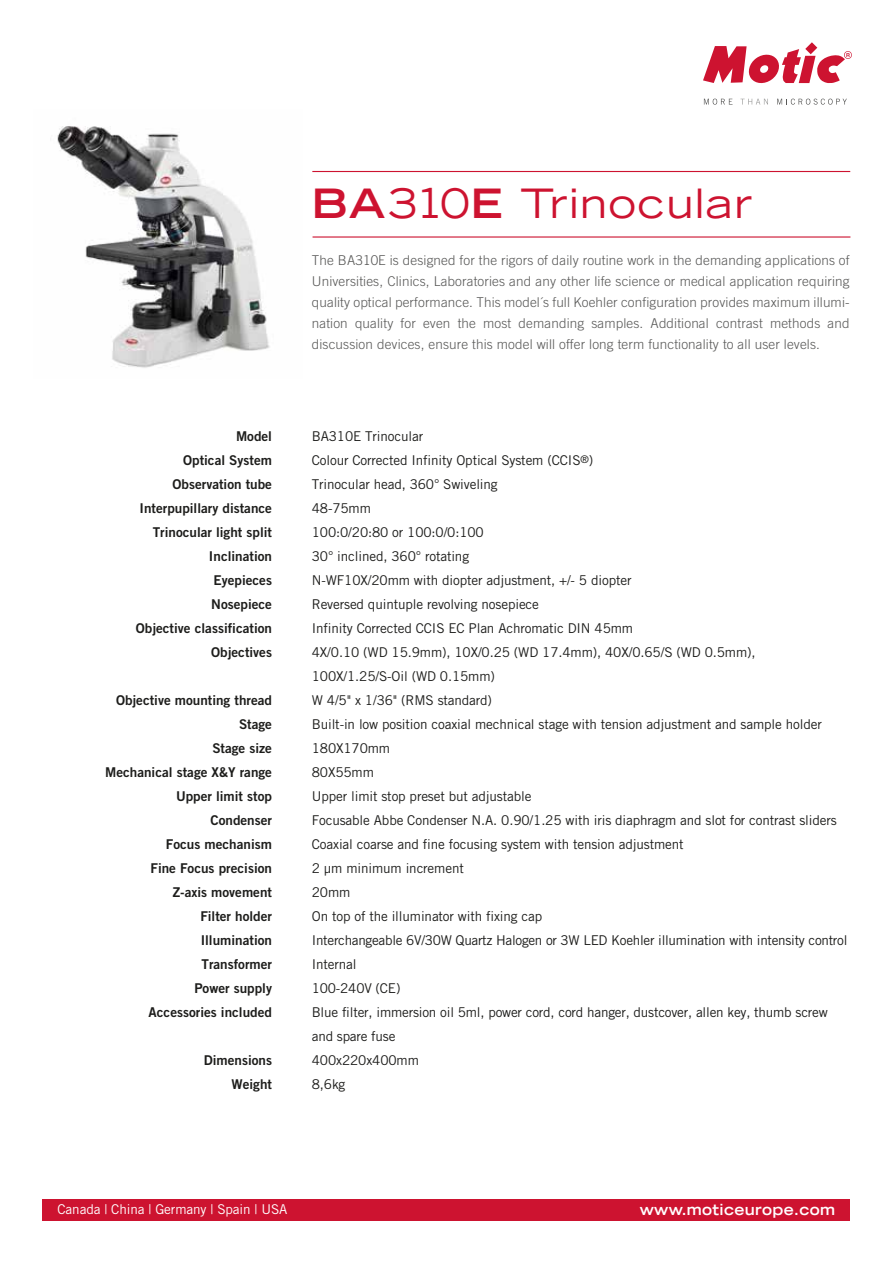
<style>
.page{position:relative;width:893px;height:1263px;background:#fff}
.page>*{position:absolute;margin:0;border:0;box-sizing:border-box;transform-origin:0 0}
.t1{font:expanded 40.5px "Trade Gothic LH";letter-spacing:.04em;color:#cd1330}
.t2{font:700 expanded 15px "Trade Gothic LH";letter-spacing:.025em;color:#fff}
.t3{font:13.5px/24px "Trade Gothic";letter-spacing:-.01em;color:#1d1d1b}
.t4{font:300 13.5px/21px "Trade Gothic";letter-spacing:.01em;color:#575756;text-align:justify}
.t5{font:13.5px/24px "Trade Gothic Bold Two";color:#1d1d1b;text-align:right}
.t6{font:13.5px "Trade Gothic";letter-spacing:-.01em;color:#fff}
.s1{font-weight:700}
.s2{font-size:10.5px}
</style>
<div class="page">
<svg style="left:703px;top:42px;width:149px;height:42px"></svg>
<svg style="left:704px;top:99px;width:28px;height:6px"></svg>
<svg style="left:740px;top:99px;width:28px;height:6px"></svg>
<svg style="left:777px;top:99px;width:70px;height:6px"></svg>
<img style="left:57px;top:126px;width:213px;height:242px">
<hr style="left:312px;top:171px;width:538px;height:1px;background:#cd1330">
<hr style="left:313px;top:236px;width:537px;height:2px;background:#cd1330">
<div style="left:43px;top:1199px;width:807px;height:21px;background:#cd1330"></div>
<h1 class="t1" style="left:312px;top:177px;width:442px"><span class="s1">BA</span>310<span class="s1">E</span> Trinocular</h1>
<p class="t5" style="left:136px;top:424px;width:138px">Model<br>Optical System<br>Observation tube<br>Interpupillary distance<br>Trinocular light split<br>Inclination<br>Eyepieces<br>Nosepiece<br>Objective classification<br>Objectives</p>
<p class="t5" style="left:105px;top:688px;width:168px">Objective mounting thread<br>Stage<br>Stage size<br>Mechanical stage X&amp;Y range<br>Upper limit stop<br>Condenser<br>Focus mechanism<br>Fine Focus precision<br>Z-axis movement<br>Filter holder<br>Illumination<br>Transformer<br>Power supply<br>Accessories included</p>
<p class="t5" style="left:204px;top:1048px;width:70px">Dimensions<br>Weight</p>
<p class="t4" style="left:312px;top:249px;width:539px">The BA310E is designed for the rigors of daily routine work in the demanding applications of Universities, Clinics, Laboratories and any other life science or medical application requiring quality optical performance. This model´s full Koehler configuration provides maximum illumi&shy;nation quality for even the most demanding samples. Additional contrast methods and discussion devices, ensure this model will offer long term functionality to all user levels.</p>
<p class="t3" style="left:312px;top:424px;width:537px">BA310E Trinocular<br>Colour Corrected Infinity Optical System (CCIS<span class="s2">®</span>)<br>Trinocular head, 360° Swiveling<br>48-75mm<br>100:0/20:80 or 100:0/0:100<br>30° inclined, 360° rotating<br>N-WF10X/20mm with diopter adjustment, +/- 5 diopter<br>Reversed quintuple revolving nosepiece<br>Infinity Corrected CCIS EC Plan Achromatic DIN 45mm<br>4X/0.10 (WD 15.9mm), 10X/0.25 (WD 17.4mm), 40X/0.65/S (WD 0.5mm), 100X/1.25/S-Oil (WD 0.15mm)<br>W 4/5" x 1/36" (RMS standard)<br>Built-in low position coaxial mechnical stage with tension adjustment and sample holder 180X170mm<br>80X55mm<br>Upper limit stop preset but adjustable<br>Focusable Abbe Condenser N.A. 0.90/1.25 with iris diaphragm and slot for contrast sliders Coaxial coarse and fine focusing system with tension adjustment<br>2 µm minimum increment<br>20mm<br>On top of the illuminator with fixing cap<br>Interchangeable 6V/30W Quartz Halogen or 3W LED Koehler illumination with intensity control Internal<br>100-240V (CE)<br>Blue filter, immersion oil 5ml, power cord, cord hanger, dustcover, allen key, thumb screw and spare fuse<br>400x220x400mm<br>8,6kg</p>
<p class="t6" style="left:58px;top:1201px;width:231px">Canada | China | Germany | Spain | USA</p>
<p class="t2" style="left:640px;top:1199px;width:197px">www.moticeurope.com</p>
</div>
